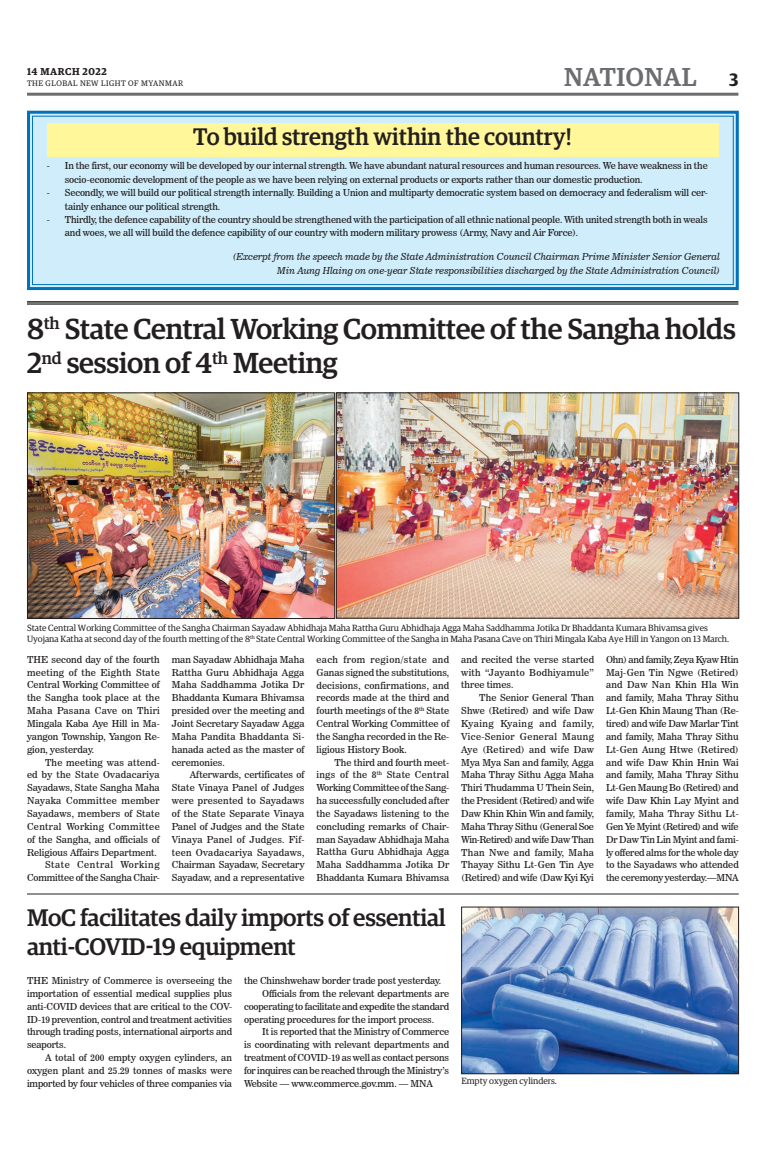
<style>
.page{position:relative;width:773px;height:1152px;background:#fff}
.page>*{position:absolute;margin:0;border:0;box-sizing:border-box;transform-origin:0 0}
.t1{font:500 29px/34.8px "Guardian Egyp";letter-spacing:-.01em;color:#231f20}
.t2{font:500 26px "Guardian Egyp";color:#6c6d70}
.t3{font:500 24px/28.8px "Guardian Egyp";letter-spacing:-.01em;color:#231f20}
.t4{font:500 24px "Guardian Egyp";letter-spacing:-.01em;color:#231f20;scale:.96 1}
.t5{font:600 10px "Guardian Egyp";letter-spacing:.06em;color:#231f20}
.t6{font:9.5px/12.9px "News 706 BT Roman C";letter-spacing:-.01em;color:#231f20;text-align:justify}
.t7{font:9.5px/12.9px "News 706 BT Roman C";letter-spacing:.02em;color:#231f20;text-align:right}
.t8{font:9.5px/13.4px "News 706 BT Italic C";color:#231f20;text-align:right}
.t9{font:9px/10.8px "Guardian Egyp";color:#231f20}
.t10{font:8px "Guardian Egyp";letter-spacing:.06em;color:#231f20}
.s1{font-weight:600;font-size:18px;color:#231f20}
</style>
<div class="page">
<hr style="left:27px;top:93px;width:711px;height:3px;background:#6c6d70">
<svg style="left:27px;top:110px;width:712px;height:181px;background:#c4e6f7"></svg>
<div style="left:32px;top:116px;width:701px;height:169px;border:1px solid #0072bc"></div>
<div style="left:47px;top:123px;width:671px;height:34px;background:#fff79a"></div>
<hr style="left:27px;top:301px;width:711px;height:1px;background:#231f20">
<hr style="left:27px;top:303px;width:711px;height:1px;background:#231f20">
<hr style="left:27px;top:304px;width:711px;height:1px;background:#231f20">
<img style="left:29px;top:393px;width:709px;height:226px">
<div style="left:27px;top:393px;width:308px;height:226px;border:1px solid #231f20"></div>
<img style="left:463px;top:909px;width:273px;height:163px">
<div style="left:461px;top:907px;width:277px;height:167px;border:1px solid #231f20"></div>
<hr style="left:27px;top:894px;width:711px;height:1px;background:#231f20">
<p class="t5" style="left:27px;top:64px;width:81px">14 MARCH 2022</p>
<p class="t10" style="left:27px;top:78px;width:158px">THE GLOBAL NEW LIGHT OF MYANMAR</p>
<h2 class="t2" style="left:564px;top:59px;width:176px">NATIONAL <span class="s1">3</span></h2>
<h3 class="t4" style="left:193px;top:120px;width:396px">To build strength within the country!</h3>
<p class="t6" style="left:65px;top:159px;width:644px;line-height:13.4px;text-indent:-18px">- In the first, our economy will be developed by our internal strength. We have abundant natural resources and human resources. We have weakness in the socio-economic development of the people as we have been relying on external products or exports rather than our domestic production.</p>
<p class="t6" style="left:65px;top:186px;width:644px;line-height:13.4px;text-indent:-18px">- Secondly, we will build our political strength internally. Building a Union and multiparty democratic system based on democracy and federalism will cer&shy;tainly enhance our political strength.</p>
<p class="t6" style="left:65px;top:213px;width:644px;line-height:13.4px;text-indent:-18px">- Thirdly, the defence capability of the country should be strengthened with the participation of all ethnic national people. With united strength both in weals and woes, we all will build the defence capibility of our country with modern military prowess (Army, Navy and Air Force).</p>
<p class="t8" style="left:233px;top:250px;width:488px">(Excerpt from the speech made by the State Administration Council Chairman Prime Minister Senior General<br>Min Aung Hlaing on one-year State responsibilities discharged by the State Administration Council)</p>
<h1 class="t1" style="left:27px;top:309px;width:710px">8<sup>th</sup> State Central Working Committee of the Sangha holds<br>2<sup>nd</sup> session of 4<sup>th</sup> Meeting</h1>
<p class="t9" style="left:27px;top:622px;width:703px">State Central Working Committee of the Sangha Chairman Sayadaw Abhidhaja Maha Rattha Guru Abhidhaja Agga Maha Saddhamma Jotika Dr Bhaddanta Kumara Bhivamsa gives<br>Uyojana Katha at second day of the fourth metting of the 8<sup>th</sup> State Central Working Committee of the Sangha in Maha Pasana Cave on Thiri Mingala Kaba Aye Hill in Yangon on 13 March.</p>
<p class="t6" style="left:27px;top:653px;width:134px">THE second day of the fourth meeting of the Eighth State Central Working Committee of the Sangha took place at the Maha Pasana Cave on Thiri Mingala Kaba Aye Hill in Ma&shy;yangon Township, Yangon Re&shy;gion, yesterday.</p>
<p class="t7" style="left:27px;top:756px;width:134px">The meeting was attend-<br>ed by the State Ovadacariya<br>Sayadaws, State Sangha Maha<br>Nayaka Committee member<br>Sayadaws, members of State<br>Central Working Committee of the Sangha, and officials of<br>Religious Affairs Department.<br>State Central Working<br>Committee of the Sangha Chair-</p>
<p class="t6" style="left:172px;top:653px;width:134px">man Sayadaw Abhidhaja Maha Rattha Guru Abhidhaja Agga Maha Saddhamma Jotika Dr Bhaddanta Kumara Bhivamsa presided over the meeting and Joint Secretary Sayadaw Agga Maha Pandita Bhaddanta Si&shy;hanada acted as the master of ceremonies.</p>
<p class="t6" style="left:172px;top:769px;width:134px;text-indent:18px">Afterwards, certificates of State Vinaya Panel of Judges were presented to Sayadaws of the State Separate Vinaya Panel of Judges and the State Vinaya Panel of Judges. Fif&shy;teen Ovadacariya Sayadaws, Chairman Sayadaw, Secretary Sayadaw, and a representative</p>
<p class="t6" style="left:316px;top:653px;width:134px">each from region/state and Ganas signed the substitutions, decisions, confirmations, and records made at the third and fourth meetings of the 8<sup>th</sup> State Central Working Committee of the Sangha recorded in the Re&shy;ligious History Book.</p>
<p class="t6" style="left:316px;top:756px;width:134px;text-indent:18px">The third and fourth meet&shy;ings of the 8<sup>th</sup> State Central Working Committee of the Sang&shy;ha successfully concluded after the Sayadaws listening to the concluding remarks of Chair&shy;man Sayadaw Abhidhaja Maha Rattha Guru Abhidhaja Agga Maha Saddhamma Jotika Dr Bhaddanta Kumara Bhivamsa</p>
<h3 class="t3" style="left:27px;top:901px;width:420px">MoC facilitates daily imports of essential anti-COVID-19 equipment</h3>
<p class="t6" style="left:27px;top:974px;width:206px">THE Ministry of Commerce is overseeing the importation of essential medical supplies plus anti-COVID devices that are critical to the COV-ID-19 prevention, control and treatment activities through trading posts, international airports and seaports.</p>
<p class="t6" style="left:27px;top:1051px;width:206px;text-indent:18px">A total of 200 empty oxygen cylinders, an oxygen plant and 25.29 tonnes of masks were imported by four vehicles of three companies via</p>
<p class="t6" style="left:244px;top:974px;width:198px">the Chinshwehaw border trade post yesterday.</p>
<p class="t6" style="left:262px;top:987px;width:188px">Officials from the relevant departments are</p>
<p class="t6" style="left:244px;top:1000px;width:207px">cooperating to facilitate and expedite the standard</p>
<p class="t6" style="left:244px;top:1013px;width:191px">operating procedures for the import process.</p>
<p class="t6" style="left:262px;top:1026px;width:188px">It is reported that the Ministry of Commerce</p>
<p class="t6" style="left:244px;top:1038px;width:206px">is coordinating with relevant departments and</p>
<p class="t6" style="left:244px;top:1051px;width:206px">treatment of COVID-19 as well as contact persons</p>
<p class="t6" style="left:244px;top:1064px;width:206px">for inquires can be reached through the Ministry’s</p>
<p class="t6" style="left:244px;top:1077px;width:190px">Website — www.commerce.gov.mm. — MNA</p>
<p class="t6" style="left:461px;top:653px;width:134px">and recited the verse started with “Jayanto Bodhiyamule” three times.</p>
<p class="t6" style="left:461px;top:691px;width:134px;text-indent:18px">The Senior General Than Shwe (Retired) and wife Daw Kyaing Kyaing and family, Vice-Senior General Maung Aye (Retired) and wife Daw Mya Mya San and family, Agga Maha Thray Sithu Agga Maha Thiri Thudamma U Thein Sein, the President (Retired) and wife Daw Khin Khin Win and family, Maha Thray Sithu (General Soe Win-Retired) and wife Daw Than Than Nwe and family, Maha Thayay Sithu Lt-Gen Tin Aye (Retired) and wife (Daw Kyi Kyi</p>
<p class="t9" style="left:461px;top:1075px;width:97px">Empty oxygen cylinders.</p>
<p class="t6" style="left:606px;top:653px;width:134px">Ohn) and family, Zeya Kyaw Htin Maj-Gen Tin Ngwe (Retired) and Daw Nan Khin Hla Win and family, Maha Thray Sithu Lt-Gen Khin Maung Than (Re&shy;tired) and wife Daw Marlar Tint and family, Maha Thray Sithu Lt-Gen Aung Htwe (Retired) and wife Daw Khin Hnin Wai and family, Maha Thray Sithu Lt-Gen Maung Bo (Retired) and wife Daw Khin Lay Myint and family, Maha Thray Sithu Lt-Gen Ye Myint (Retired) and wife Dr Daw Tin Lin Myint and fami&shy;ly offered alms for the whole day to the Sayadaws who attended the ceremony yesterday.—MNA</p>
</div>
